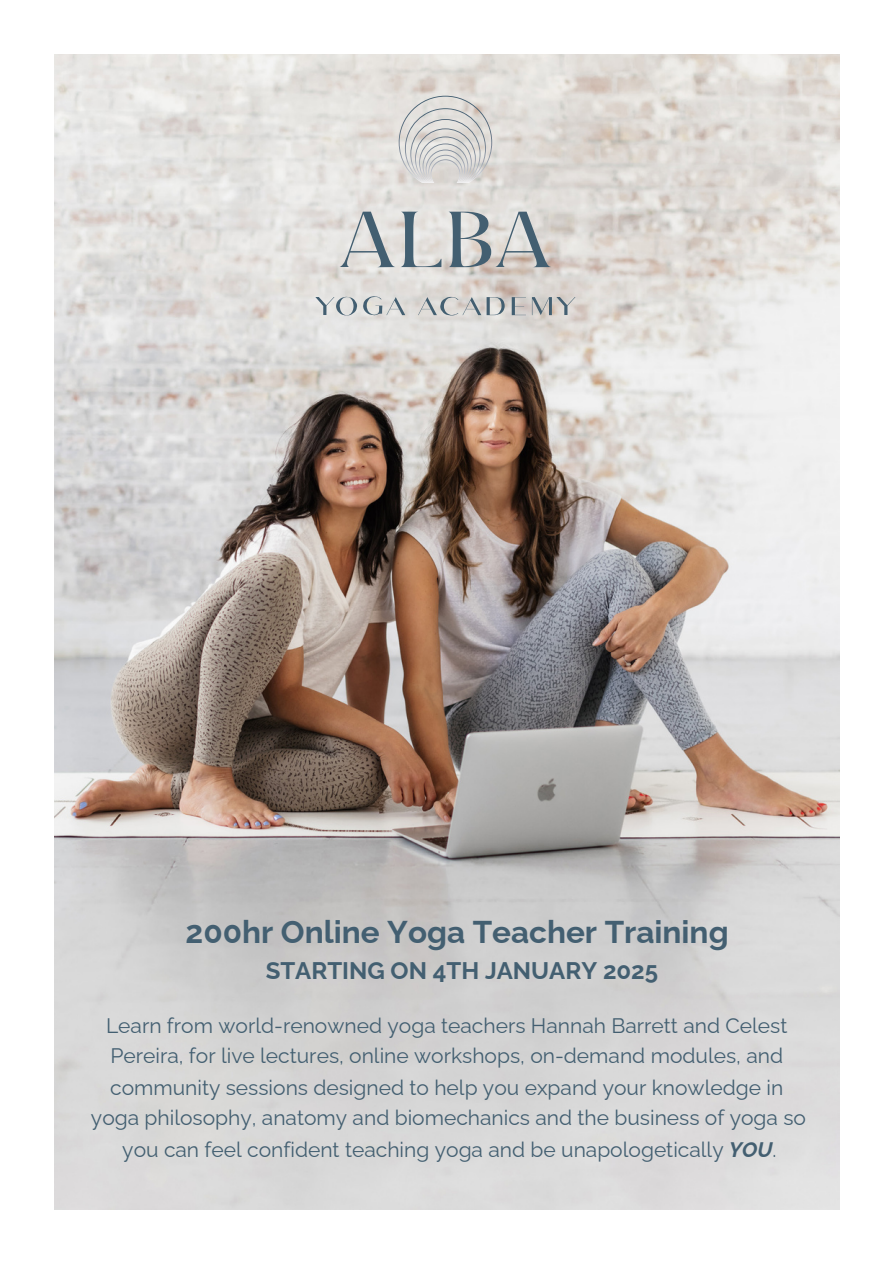
<style>
.page{position:relative;width:893px;height:1264px;background:#fff}
.page>*{position:absolute;margin:0;border:0;box-sizing:border-box;transform-origin:0 0}
.t1{font:700 31.5px "Raleway";color:#435f71}
.t2{font:700 24px "Raleway";color:#435f71}
.t3{font:21px "Raleway";color:#435f71}
.s1{font-weight:700;font-style:italic}
</style>
<div class="page">
<img style="left:54px;top:54px;width:785px;height:1155px">
<svg style="left:448px;top:212px;width:103px;height:55px;background:#b3b7b9"></svg>
<svg style="left:339px;top:212px;width:102px;height:55px;background:#c2c6c7"></svg>
<svg style="left:315px;top:297px;width:42px;height:18px"></svg>
<svg style="left:363px;top:296px;width:42px;height:19px"></svg>
<svg style="left:418px;top:297px;width:86px;height:18px;background:#bec1c1"></svg>
<svg style="left:511px;top:297px;width:15px;height:18px"></svg>
<svg style="left:532px;top:297px;width:43px;height:18px"></svg>
<img style="left:398px;top:96px;width:94px;height:87px">
<h1 class="t1" style="left:185px;top:913px;width:544px">200hr Online Yoga Teacher Training</h1>
<h1 class="t2" style="left:266px;top:956px;width:394px">STARTING ON 4TH JANUARY 2025</h1>
<p class="t3" style="left:106px;top:1013px;width:683px">Learn from world-renowned yoga teachers Hannah Barrett and Celest</p>
<p class="t3" style="left:110px;top:1043px;width:674px">Pereira, for live lectures, online workshops, on-demand modules, and</p>
<p class="t3" style="left:110px;top:1075px;width:674px">community sessions designed to help you expand your knowledge in</p>
<p class="t3" style="left:91px;top:1105px;width:716px">yoga philosophy, anatomy and biomechanics and the business of yoga so</p>
<p class="t3" style="left:122px;top:1136px;width:655px">you can feel confident teaching yoga and be unapologetically <span class="s1">YOU</span>.</p>
</div>
